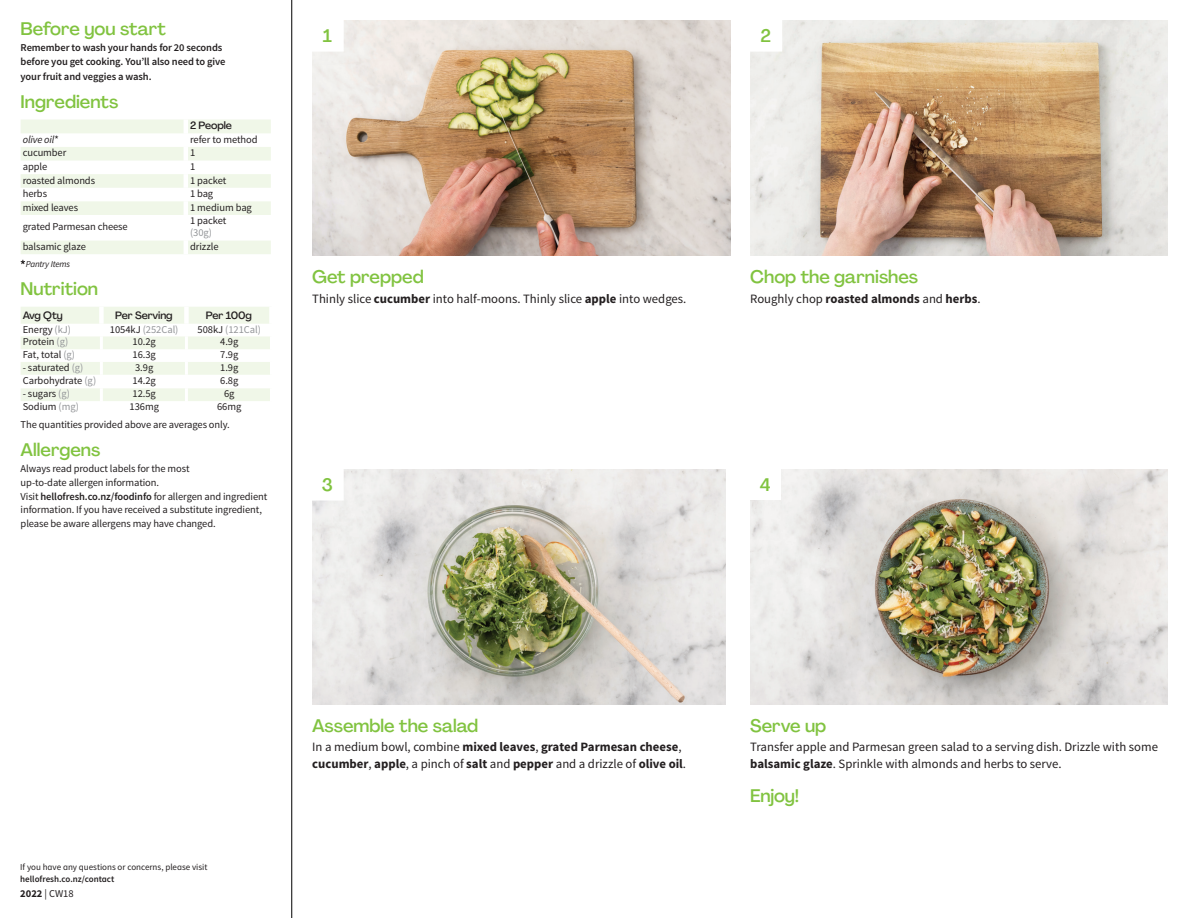
<style>
.page{position:relative;width:1188px;height:918px;background:#fff}
.page>*{position:absolute;margin:0;border:0;box-sizing:border-box;transform-origin:0 0}
._24_Before_Start_Tit{font:500 18px "Agrandir";color:#81c340}
._24_Before_start_Tit{font:500 18px "Agrandir";color:#81c340}
._16_Enjoy{font:500 18px "Agrandir";letter-spacing:-.01em;color:#81c340}
._15_Titel_Steps{font:500 18px "Agrandir";color:#81c340}
.Step_6_Text_AU{font:12.75px/16.5px "Source Sans Pro";color:#231f20}
.Step_6_Text_AU-2{font:700 12.75px/16.5px "Source Sans Pro";color:#231f20}
._06_Before_Start{font:10.5px/13.6px "Source Sans Pro";letter-spacing:-.01em;color:#231f20}
._10_Ingredients_UK{font:10.5px "Source Sans Pro";letter-spacing:-.005em;color:#231f20}
._06_Before_Start-2{font:600 10.5px/13.5px "Source Sans Pro";letter-spacing:-.01em;color:#231f20}
._10_Ingredients_AU{font:10.5px "Source Sans Pro";letter-spacing:-.01em;color:#231f20}
._10_Ingredients_cent{font:10.5px/12px "Source Sans Pro";letter-spacing:-.005em;color:#231f20}
._15_HeaderTable_Nutr{font:500 10.5px "Agrandir";letter-spacing:-.01em;color:#231f20}
._10_Ingredients_UK-2{font:10.5px "Source Sans Pro";letter-spacing:-.005em;color:#939598}
._23_Small_text_Socia{font:10.5px "Source Sans Pro";color:#231f20}
._10_Ingredients_AU-2{font:italic 10.5px "Source Sans Pro";letter-spacing:-.01em;color:#231f20}
._23_Small_text_Socia-2{font:9px "Source Sans Pro";color:#231f20}
._23_Small_text_Socia-3{font:600 9px "Source Sans Pro";color:#231f20}
.t1{font:italic 9px "Source Sans Pro";letter-spacing:-.02em;color:#231f20}
.s1{font-style:normal}
.s2{color:#939598}
.s3{color:#231f20}
.s4{font-weight:600}
.s5{font-weight:700}
.s6{font-weight:400}
</style>
<div class="page">
<hr style="left:291px;top:0;width:1px;height:918px;background:#000">
<svg style="left:21px;top:120px;width:250px;height:134px"></svg>
<hr style="left:184px;top:120px;width:4px;height:13px;background:#fff">
<hr style="left:184px;top:133px;width:4px;height:14px;background:#fff">
<hr style="left:184px;top:147px;width:4px;height:14px;background:#fff">
<hr style="left:184px;top:161px;width:4px;height:13px;background:#fff">
<hr style="left:184px;top:174px;width:4px;height:14px;background:#fff">
<hr style="left:184px;top:188px;width:4px;height:13px;background:#fff">
<hr style="left:184px;top:201px;width:4px;height:14px;background:#fff">
<hr style="left:184px;top:215px;width:4px;height:26px;background:#fff">
<hr style="left:184px;top:241px;width:4px;height:13px;background:#fff">
<svg style="left:21px;top:260px;width:4px;height:4px"></svg>
<svg style="left:21px;top:307px;width:249px;height:94px"></svg>
<img style="left:312px;top:20px;width:418px;height:236px">
<img style="left:312px;top:469px;width:414px;height:235px">
<img style="left:751px;top:20px;width:417px;height:236px">
<img style="left:750px;top:469px;width:418px;height:235px">
<div style="left:750px;top:19px;width:32px;height:32px;background:#fff"></div>
<div style="left:749px;top:468px;width:32px;height:32px;background:#fff"></div>
<div style="left:311px;top:468px;width:32px;height:32px;background:#fff"></div>
<div style="left:311px;top:19px;width:32px;height:32px;background:#fff"></div>
<p class="_24_Before_start_Tit" style="left:21px;top:18px;width:147px">Before you start</p>
<p class="_06_Before_Start-2" style="left:21px;top:41px;width:206px">Remember to wash your hands for 20 seconds before you get cooking. You’ll also need to give</p>
<p class="_06_Before_Start-2" style="left:21px;top:70px;width:132px">your fruit and veggies a wash.</p>
<p class="_24_Before_start_Tit" style="left:21px;top:91px;width:99px">Ingredients</p>
<p class="_15_HeaderTable_Nutr" style="left:190px;top:119px;width:43px">2 People</p>
<p class="_10_Ingredients_AU-2" style="left:23px;top:133px;width:38px">olive oil<span class="s1">*</span></p>
<p class="_10_Ingredients_cent" style="left:190px;top:133px;width:69px">refer to method</p>
<p class="_10_Ingredients_AU" style="left:23px;top:146px;width:45px">cucumber</p>
<p class="_10_Ingredients_cent" style="left:190px;top:147px;width:7px">1</p>
<p class="_10_Ingredients_AU" style="left:23px;top:160px;width:26px">apple</p>
<p class="_10_Ingredients_cent" style="left:190px;top:161px;width:7px">1</p>
<p class="_10_Ingredients_AU" style="left:23px;top:174px;width:74px">roasted almonds</p>
<p class="_10_Ingredients_cent" style="left:190px;top:174px;width:38px">1 packet</p>
<p class="_10_Ingredients_AU" style="left:23px;top:187px;width:26px">herbs</p>
<p class="_10_Ingredients_AU" style="left:190px;top:187px;width:25px">1 bag</p>
<p class="_10_Ingredients_AU" style="left:23px;top:201px;width:57px">mixed leaves</p>
<p class="_10_Ingredients_cent" style="left:190px;top:201px;width:63px">1 medium bag</p>
<p class="_10_Ingredients_AU" style="left:23px;top:220px;width:107px">grated Parmesan cheese</p>
<p class="_10_Ingredients_cent" style="left:190px;top:215px;width:38px">1 packet <span class="s2">(30g)</span></p>
<p class="_10_Ingredients_AU" style="left:23px;top:240px;width:65px">balsamic glaze</p>
<p class="_10_Ingredients_cent" style="left:190px;top:241px;width:30px">drizzle</p>
<p class="t1" style="left:26px;top:259px;width:46px">Pantry Items</p>
<p class="_24_Before_start_Tit" style="left:21px;top:278px;width:79px">Nutrition</p>
<p class="_15_HeaderTable_Nutr" style="left:23px;top:308px;width:42px">Avg Qty</p>
<p class="_15_HeaderTable_Nutr" style="left:115px;top:308px;width:59px">Per Serving</p>
<p class="_15_HeaderTable_Nutr" style="left:206px;top:308px;width:48px">Per 100g</p>
<p class="_10_Ingredients_UK" style="left:23px;top:323px;width:50px">Energy <span class="s2">(kJ)</span></p>
<p class="_10_Ingredients_UK-2" style="left:110px;top:323px;width:70px"><span class="s3">1054kJ</span> (252Cal)</p>
<p class="_10_Ingredients_UK-2" style="left:198px;top:323px;width:65px"><span class="s3">508kJ</span> (121Cal)</p>
<p class="_10_Ingredients_UK" style="left:23px;top:335px;width:47px">Protein <span class="s2">(g)</span></p>
<p class="_10_Ingredients_UK" style="left:133px;top:335px;width:25px">10.2g</p>
<p class="_10_Ingredients_UK" style="left:220px;top:335px;width:20px">4.9g</p>
<p class="_10_Ingredients_UK" style="left:23px;top:348px;width:54px">Fat, total <span class="s2">(g)</span></p>
<p class="_10_Ingredients_UK" style="left:133px;top:348px;width:25px">16.3g</p>
<p class="_10_Ingredients_UK" style="left:220px;top:348px;width:20px">7.9g</p>
<p class="_10_Ingredients_UK" style="left:23px;top:361px;width:62px">- saturated <span class="s2">(g)</span></p>
<p class="_10_Ingredients_UK" style="left:135px;top:361px;width:20px">3.9g</p>
<p class="_10_Ingredients_UK" style="left:220px;top:361px;width:20px">1.9g</p>
<p class="_10_Ingredients_UK" style="left:23px;top:374px;width:75px">Carbohydrate <span class="s2">(g)</span></p>
<p class="_10_Ingredients_UK" style="left:133px;top:374px;width:25px">14.2g</p>
<p class="_10_Ingredients_UK" style="left:220px;top:374px;width:20px">6.8g</p>
<p class="_10_Ingredients_UK" style="left:23px;top:387px;width:49px">- sugars <span class="s2">(g)</span></p>
<p class="_10_Ingredients_UK" style="left:133px;top:387px;width:25px">12.5g</p>
<p class="_10_Ingredients_UK" style="left:224px;top:387px;width:12px">6g</p>
<p class="_10_Ingredients_UK" style="left:23px;top:400px;width:58px">Sodium <span class="s2">(mg)</span></p>
<p class="_10_Ingredients_UK" style="left:130px;top:400px;width:31px">136mg</p>
<p class="_10_Ingredients_UK" style="left:217px;top:400px;width:26px">66mg</p>
<p class="_06_Before_Start" style="left:21px;top:418px;width:211px">The quantities provided above are averages only.</p>
<p class="_24_Before_start_Tit" style="left:21px;top:439px;width:81px">Allergens</p>
<p class="_06_Before_Start" style="left:21px;top:462px;width:248px">Always read product labels for the most<br>up-to-date allergen information.<br>Visit <span class="s4">hellofresh.co.nz/foodinfo</span> for allergen and ingredient information. If you have received a substitute ingredient, please be aware allergens may have changed.</p>
<p class="_15_Titel_Steps" style="left:323px;top:24px;width:11px">1</p>
<p class="_15_Titel_Steps" style="left:760px;top:24px;width:12px">2</p>
<p class="_24_Before_Start_Tit" style="left:312px;top:266px;width:113px">Get prepped</p>
<p class="Step_6_Text_AU" style="left:312px;top:290px;width:376px">Thinly slice <span class="s5">cucumber</span> into half-moons. Thinly slice <span class="s5">apple</span> into wedges.</p>
<p class="_24_Before_Start_Tit" style="left:750px;top:266px;width:170px">Chop the garnishes</p>
<p class="Step_6_Text_AU-2" style="left:750px;top:291px;width:232px"><span class="s6">Roughly chop</span> roasted almonds <span class="s6">and</span> herbs<span class="s6">.</span></p>
<p class="_15_Titel_Steps" style="left:322px;top:473px;width:13px">3</p>
<p class="_15_Titel_Steps" style="left:760px;top:473px;width:12px">4</p>
<p class="_23_Small_text_Socia-2" style="left:20px;top:862px;width:189px">If you have any questions or concerns, please visit</p>
<p class="_23_Small_text_Socia-3" style="left:20px;top:873px;width:96px">hellofresh.co.nz/contact</p>
<p class="_23_Small_text_Socia" style="left:20px;top:887px;width:55px"><span class="s5">2022</span> | CW18</p>
<p class="_24_Before_Start_Tit" style="left:312px;top:715px;width:167px">Assemble the salad</p>
<p class="Step_6_Text_AU-2" style="left:312px;top:739px;width:375px"><span class="s6">In a medium bowl, combine</span> mixed leaves<span class="s6">,</span> grated Parmesan cheese<span class="s6">, </span>cucumber<span class="s6">,</span> apple<span class="s6">, a pinch of</span> salt <span class="s6">and</span> pepper <span class="s6">and a drizzle of</span> olive oil<span class="s6">.</span></p>
<p class="_24_Before_Start_Tit" style="left:750px;top:715px;width:78px">Serve up</p>
<p class="Step_6_Text_AU" style="left:750px;top:739px;width:409px">Transfer apple and Parmesan green salad to a serving dish. Drizzle with some <span class="s5">balsamic glaze</span>. Sprinkle with almonds and herbs to serve.</p>
<p class="_16_Enjoy" style="left:750px;top:785px;width:51px">Enjoy!</p>
</div>
